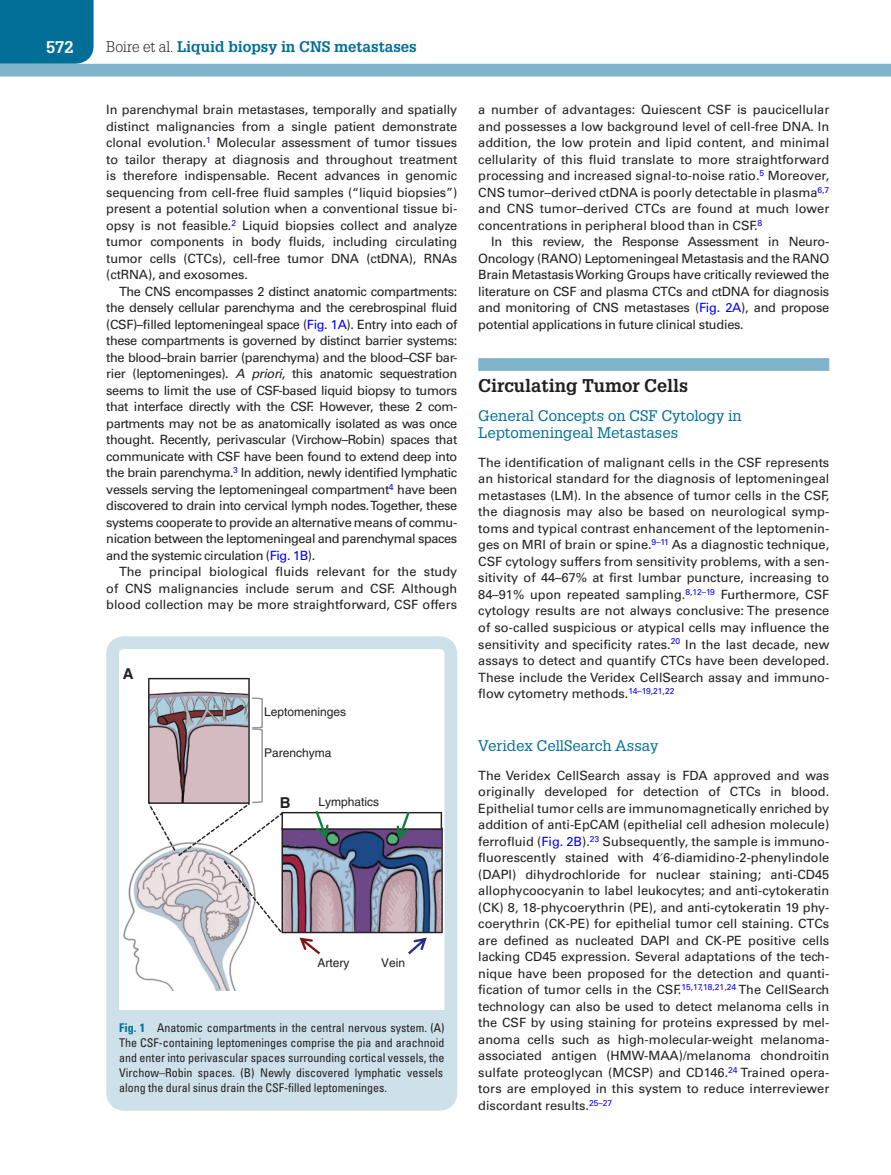
<style>
.page{position:relative;width:891px;height:1175px;background:#fff}
.page>*{position:absolute;margin:0;border:0;box-sizing:border-box;transform-origin:0 0}
.t1{font:700 18px "Glypha LT Std";color:#231f20}
.t2{font:700 16.5px "Glypha LT Std";color:#fff}
.t3{font:15px/16.5px "Glypha LT Std";color:#006e96}
.t4{font:700 15px "Glypha LT Std";color:#006e96}
.t5{font:700 15px "Helvetica";color:#231f20}
.t6{font:12.75px/16.5px "Univers LT Std";color:#231f20;text-align:justify}
.t7{font:condensed 12px/15px "Univers LT Std";color:#231f20}
.t8{font:12px "Helvetica";color:#231f20}
.s1{font-weight:300;color:#231f20}
.s2{color:#00f}
.s3{font-style:italic}
.s4{font-weight:700;color:#006e96}
.s5{font-family:"Gandhari Unicode"}
</style>
<div class="page">
<div style="left:0;top:0;width:94px;height:64px;background:#006e96"></div>
<div style="left:0;top:64px;width:891px;height:12px;background:#7fb4ca"></div>
<div style="left:478px;top:358px;width:351px;height:13px;background:#7fb4ca"></div>
<div style="left:110px;top:1010px;width:344px;height:89px;background:#cee0ea"></div>
<img style="left:123px;top:856px;width:113px;height:135px">
<svg style="left:148px;top:678px;width:295px;height:276px"></svg>
<div style="left:106px;top:636px;width:351px;height:474px;border:13px solid #cee0ea;border-radius:12px"></div>
<p class="t2" style="left:46px;top:37px;width:29px">572</p>
<p class="t4" style="left:106px;top:37px;width:312px"><span class="s1">Boire et al.</span> Liquid biopsy in CNS metastases</p>
<p class="t6" style="left:106px;top:102px;width:353px">In parenchymal brain metastases, temporally and spatially distinct malignancies from a single patient demonstrate clonal evolution.<sup>1</sup> Molecular assessment of tumor tissues to tailor therapy at diagnosis and throughout treatment is therefore indispensable. Recent advances in genomic sequencing from cell-free fluid samples (“liquid biopsies”) present a potential solution when a conventional tissue bi&shy;opsy is not feasible.<sup>2</sup> Liquid biopsies collect and analyze tumor components in body fluids, including circulating tumor cells (CTCs), cell-free tumor DNA (ctDNA), RNAs (ctRNA), and exosomes.</p>
<p class="t6" style="left:106px;top:283px;width:353px;text-indent:13px">The CNS encompasses 2 distinct anatomic compartments: the densely cellular parenchyma and the cerebrospinal fluid (CSF)–filled leptomeningeal space (<span class="s2">Fig. 1A</span>). Entry into each of these compartments is governed by distinct barrier systems: the blood–brain barrier (parenchyma) and the blood–CSF bar&shy;rier (leptomeninges). <span class="s3">A priori</span>, this anatomic sequestration seems to limit the use of CSF-based liquid biopsy to tumors that interface directly with the CSF. However, these 2 com&shy;partments may not be as anatomically isolated as was once thought. Recently, perivascular (Virchow–Robin) spaces that communicate with CSF have been found to extend deep into the brain parenchyma.<sup>3</sup> In addition, newly identified lymphatic vessels serving the leptomeningeal compartment<sup>4</sup> have been discovered to drain into cervical lymph nodes. Together, these systems cooperate to provide an alternative means of commu&shy;nication between the leptomeningeal and parenchymal spaces and the systemic circulation (<span class="s2">Fig. 1B</span>).</p>
<p class="t6" style="left:106px;top:564px;width:353px;text-indent:13px">The principal biological fluids relevant for the study of CNS malignancies include serum and CSF. Although blood collection may be more straightforward, CSF offers</p>
<p class="t5" style="left:123px;top:664px;width:12px">A</p>
<p class="t8" style="left:264px;top:705px;width:84px">Leptomeninges</p>
<p class="t8" style="left:264px;top:746px;width:69px">Parenchyma</p>
<p class="t8" style="left:319px;top:794px;width:62px">Lymphatics</p>
<p class="t5" style="left:280px;top:793px;width:12px">B</p>
<p class="t8" style="left:317px;top:955px;width:34px">Artery</p>
<p class="t8" style="left:381px;top:955px;width:26px">Vein</p>
<p class="t7" style="left:119px;top:1019px;width:327px"><span class="s4">Fig. 1</span> Anatomic compartments in the central nervous system. (A)<br>The CSF-containing leptomeninges comprise the pia and arachnoid and enter into perivascular spaces surrounding cortical vessels, the Virchow–Robin spaces. (B) Newly discovered lymphatic vessels along the dural sinus drain the CSF-filled leptomeninges.</p>
<p class="t6" style="left:478px;top:102px;width:353px">a number of advantages: Quiescent CSF is paucicellular and possesses a low background level of cell-free DNA. In addition, the low protein and lipid content, and minimal cellularity of this fluid translate to more straightforward processing and increased signal-to-noise ratio.<sup>5</sup> Moreover, CNS tumor–derived ctDNA is poorly detectable in plasma<sup>6</sup><sup>,</sup><sup>7 </sup>and CNS tumor–derived CTCs are found at much lower concentrations in peripheral blood than in CSF.<sup>8</sup></p>
<p class="t6" style="left:478px;top:234px;width:353px;text-indent:13px">In this review, the Response Assessment in Neuro-Oncology (RANO) Leptomeningeal Metastasis and the RANO Brain Metastasis Working Groups have critically reviewed the literature on CSF and plasma CTCs and ctDNA for diagnosis and monitoring of CNS metastases (<span class="s2">Fig. 2A</span>), and propose potential applications in future clinical studies.</p>
<h1 class="t1" style="left:478px;top:374px;width:211px">Circulating Tumor Cells</h1>
<p class="t3" style="left:478px;top:407px;width:265px">General Concepts on CSF Cytology in<br>Leptomeningeal Metastases</p>
<p class="t6" style="left:478px;top:454px;width:353px">The identification of malignant cells in the CSF represents an historical standard for the diagnosis of leptomeningeal metastases (LM). In the absence of tumor cells in the CSF, the diagnosis may also be based on neurological symp&shy;toms and typical contrast enhancement of the leptomenin&shy;ges on MRI of brain or spine.<sup>9–11</sup> As a diagnostic technique, CSF cytology suffers from sensitivity problems, with a sen&shy;sitivity of 44–67% at first lumbar puncture, increasing to 84–91% upon repeated sampling.<sup>8</sup><sup>,</sup><sup>12–19</sup> Furthermore, CSF cytology results are not always conclusive: The presence of so-called suspicious or atypical cells may influence the sensitivity and specificity rates.<sup>20</sup> In the last decade, new assays to detect and quantify CTCs have been developed.<br>These include the Veridex CellSearch assay and immuno&shy;flow cytometry methods.<sup>14–19</sup><sup>,</sup><sup>21</sup><sup>,</sup><sup>22</sup></p>
<p class="t3" style="left:478px;top:736px;width:182px">Veridex CellSearch Assay</p>
<p class="t6" style="left:478px;top:767px;width:353px">The Veridex CellSearch assay is FDA approved and was originally developed for detection of CTCs in blood.<br>Epithelial tumor cells are immunomagnetically enriched by addition of anti-EpCAM (epithelial cell adhesion molecule) ferrofluid (<span class="s2">Fig. 2B</span>).<sup>23</sup> Subsequently, the sample is immuno&shy;fluorescently stained with 4<span class="s5">′</span>6-diamidino-2-phenylindole (DAPI) dihydrochloride for nuclear staining; anti-CD45 allophycoocyanin to label leukocytes; and anti-cytokeratin (CK) 8, 18-phycoerythrin (PE), and anti-cytokeratin 19 phy&shy;coerythrin (CK-PE) for epithelial tumor cell staining. CTCs are defined as nucleated DAPI and CK-PE positive cells lacking CD45 expression. Several adaptations of the tech&shy;nique have been proposed for the detection and quanti&shy;fication of tumor cells in the CSF.<sup>15</sup><sup>,</sup><sup>17</sup><sup>,</sup><sup>18</sup><sup>,</sup><sup>21</sup><sup>,</sup><sup>24</sup> The CellSearch technology can also be used to detect melanoma cells in the CSF by using staining for proteins expressed by mel&shy;anoma cells such as high-molecular-weight melanoma&shy;associated antigen (HMW-MAA)/melanoma chondroitin sulfate proteoglycan (MCSP) and CD146.<sup>24</sup> Trained opera&shy;tors are employed in this system to reduce interreviewer discordant results.<sup>25–27</sup></p>
</div>
